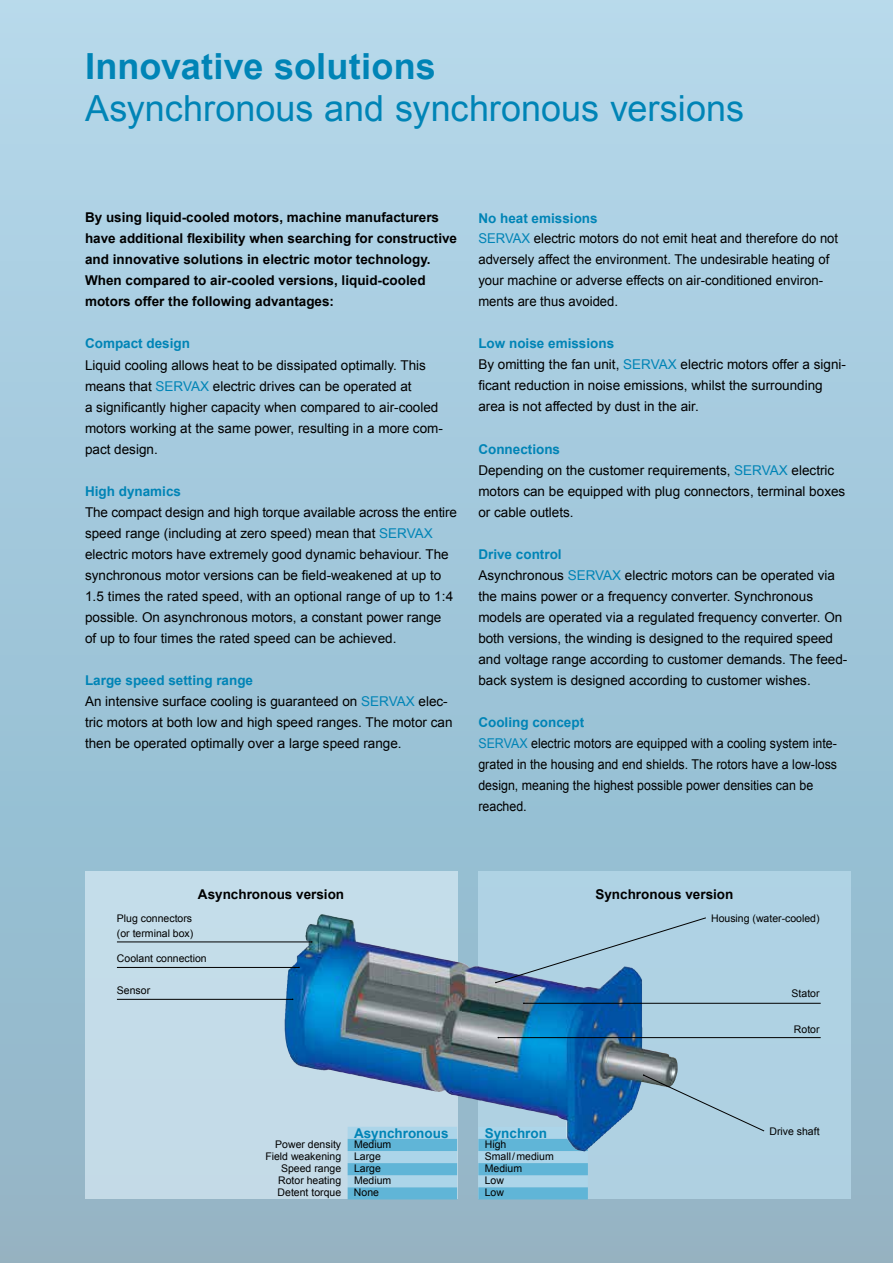
<style>
.page{position:relative;width:893px;height:1263px;background:#fff}
.page>*{position:absolute;margin:0;border:0;box-sizing:border-box;transform-origin:0 0}
.t1{font:36px "Arial";color:#0084b6}
.t2{font:700 36px "Arial";letter-spacing:.005em;color:#0084b6}
.t3{font:13.5px/21px "Arial";color:#000}
.t4{font:700 13.5px/21px "Arial";color:#000}
.t5{font:13.5px/21px "Arial";color:#000;scale:.92 1}
.t6{font:700 13.5px "Arial";color:#0084b6}
.t7{font:10.5px/15px "Arial";color:#000}
.s1{color:#0084b6}
.s2{font-weight:700;color:#0084b6}
</style>
<div class="page">
<div style="left:0;top:0;width:893px;height:1263px;background:linear-gradient(to bottom,#b3d8eb,#8fb4c6)"></div>
<div style="left:85px;top:872px;width:372px;height:327px;background:#c4dce8"></div>
<svg style="left:478px;top:872px;width:372px;height:327px;fill:#afd1e3"></svg>
<svg style="left:348px;top:1127px;width:240px;height:72px"></svg>
<img style="left:284px;top:914px;width:255px;height:199px">
<hr style="left:117px;top:999px;width:176px;height:1px;background:#000">
<hr style="left:524px;top:1003px;width:297px;height:1px;background:#000">
<hr style="left:498px;top:1037px;width:323px;height:1px;background:#000">
<svg style="left:643px;top:1074px;width:122px;height:57px"></svg>
<svg style="left:495px;top:917px;width:211px;height:66px"></svg>
<hr style="left:117px;top:967px;width:182px;height:1px;background:#000">
<hr style="left:117px;top:942px;width:195px;height:1px;background:#000">
<h1 class="t2" style="left:85px;top:43px;width:352px">Innovative solutions</h1>
<h1 class="t1" style="left:85px;top:85px;width:661px">Asynchronous and synchronous versions</h1>
<p class="t4" style="left:85px;top:208px;width:374px">By using liquid-cooled motors, machine manufacturers have additional flexibility when searching for constructive and innovative solutions in electric motor technology.<br>When compared to air-cooled versions, liquid-cooled motors offer the following advantages:</p>
<p class="t6" style="left:85px;top:335px;width:107px">Compact design</p>
<p class="t3" style="left:85px;top:354px;width:359px">Liquid cooling allows heat to be dissipated optimally. This means that <span class="s1">SERVAX</span> electric drives can be operated at<br>a significantly higher capacity when compared to air-cooled motors working at the same power, resulting in a more com&shy;pact design.</p>
<p class="t6" style="left:85px;top:482px;width:98px">High dynamics</p>
<p class="t3" style="left:85px;top:501px;width:373px">The compact design and high torque available across the entire speed range (including at zero speed) mean that <span class="s1">SERVAX </span>electric motors have extremely good dynamic behaviour. The synchronous motor versions can be field-weakened at up to 1.5 times the rated speed, with an optional range of up to 1:4 possible. On asynchronous motors, a constant power range<br>of up to four times the rated speed can be achieved.</p>
<p class="t3" style="left:85px;top:669px;width:369px"><span class="s2">Large speed setting range<br></span>An intensive surface cooling is guaranteed on <span class="s1">SERVAX</span> elec&shy;tric motors at both low and high speed ranges. The motor can then be operated optimally over a large speed range.</p>
<p class="t3" style="left:478px;top:207px;width:361px"><span class="s2">No heat emissions<br></span><span class="s1">SERVAX</span> electric motors do not emit heat and therefore do not adversely affect the environment. The undesirable heating of your machine or adverse effects on air-conditioned environ&shy;ments are thus avoided.</p>
<p class="t3" style="left:478px;top:333px;width:369px"><span class="s2">Low noise emissions<br></span>By omitting the fan unit, <span class="s1">SERVAX</span> electric motors offer a signi&shy;ficant reduction in noise emissions, whilst the surrounding area is not affected by dust in the air.</p>
<p class="t3" style="left:478px;top:438px;width:368px"><span class="s2">Connections<br></span>Depending on the customer requirements, <span class="s1">SERVAX</span> electric motors can be equipped with plug connectors, terminal boxes or cable outlets.</p>
<p class="t3" style="left:478px;top:543px;width:370px"><span class="s2">Drive control<br></span>Asynchronous <span class="s1">SERVAX</span> electric motors can be operated via the mains power or a frequency converter. Synchronous models are operated via a regulated frequency converter. On both versions, the winding is designed to the required speed and voltage range according to customer demands. The feed&shy;back system is designed according to customer wishes.</p>
<p class="t5" style="left:478px;top:711px;width:391px"><span class="s2">Cooling concept<br></span><span class="s1">SERVAX</span> electric motors are equipped with a cooling system inte&shy;grated in the housing and end shields. The rotors have a low-loss design, meaning the highest possible power densities can be reached.</p>
<p class="t4" style="left:198px;top:884px;width:148px">Asynchronous version</p>
<p class="t4" style="left:595px;top:884px;width:140px">Synchronous version</p>
<p class="t7" style="left:117px;top:911px;width:78px">Plug connectors (or terminal box)</p>
<p class="t7" style="left:711px;top:911px;width:110px">Housing (water-cooled)</p>
<p class="t7" style="left:117px;top:951px;width:91px">Coolant connection</p>
<p class="t7" style="left:117px;top:983px;width:35px">Sensor</p>
<p class="t7" style="left:792px;top:986px;width:30px">Stator</p>
<p class="t7" style="left:794px;top:1021px;width:27px">Rotor</p>
<p class="t6" style="left:354px;top:1124px;width:96px">Asynchronous</p>
<p class="t6" style="left:485px;top:1124px;width:64px">Synchron</p>
<p class="t7" style="left:275px;top:1136px;width:118px">Power density Medium</p>
<p class="t7" style="left:485px;top:1136px;width:23px">High</p>
<p class="t7" style="left:265px;top:1149px;width:117px">Field weakening Large</p>
<p class="t7" style="left:485px;top:1149px;width:71px">Small/medium</p>
<p class="t7" style="left:281px;top:1161px;width:101px">Speed range Large</p>
<p class="t7" style="left:485px;top:1161px;width:39px">Medium</p>
<p class="t7" style="left:278px;top:1173px;width:115px">Rotor heating Medium</p>
<p class="t7" style="left:485px;top:1173px;width:21px">Low</p>
<p class="t7" style="left:278px;top:1185px;width:103px">Detent torque None</p>
<p class="t7" style="left:485px;top:1185px;width:21px">Low</p>
<p class="t7" style="left:769px;top:1123px;width:52px">Drive shaft</p>
</div>
